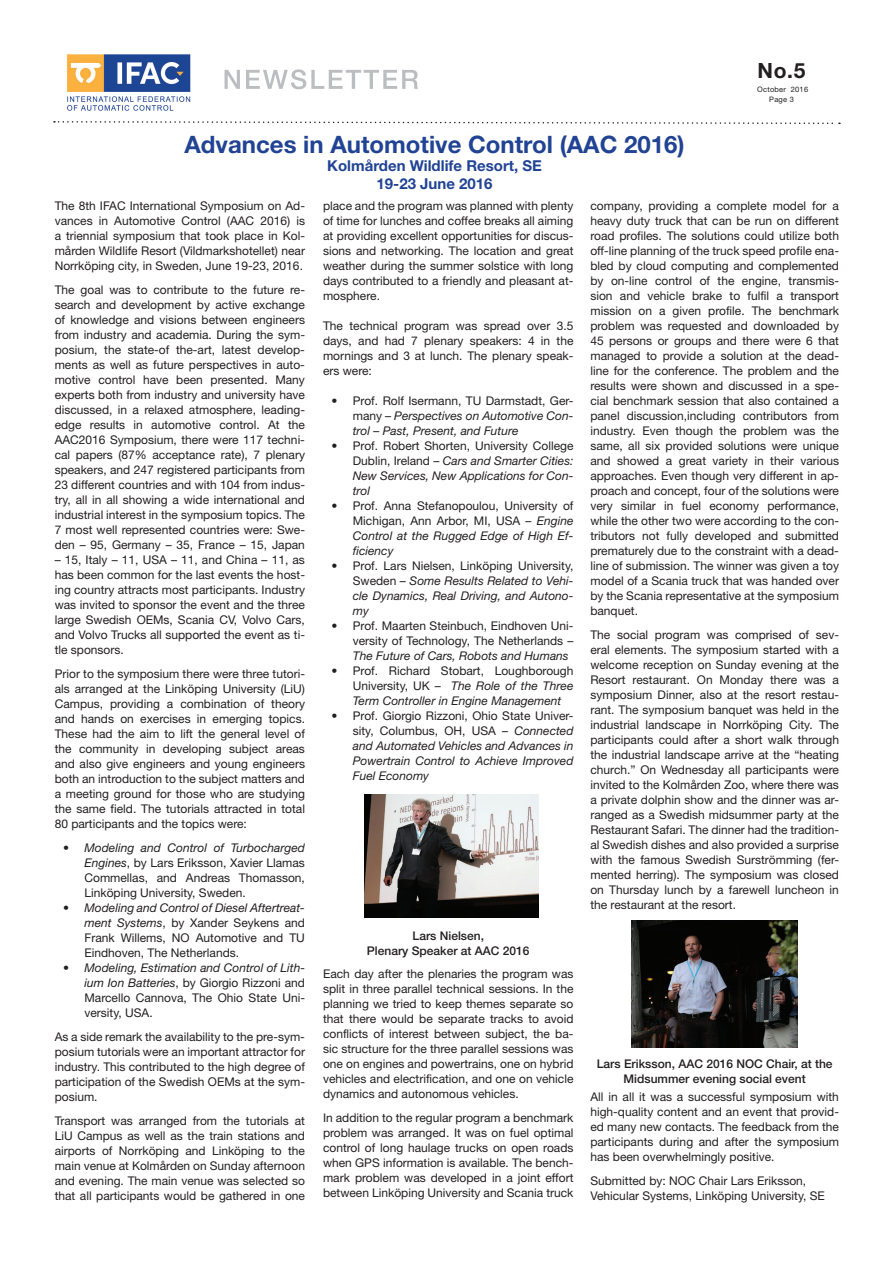
<style>
.page{position:relative;width:893px;height:1263px;background:#fff}
.page>*{position:absolute;margin:0;border:0;box-sizing:border-box;transform-origin:0 0}
.t1{font:700 24px "Helvetica Neue";color:#214394}
.t2{font:700 21px "Helvetica Neue";color:#231f20}
.t3{font:700 15px/18px "Helvetica Neue";color:#214394;text-align:center}
.t4{font:12px/15px "Helvetica Neue";color:#231f20;text-align:justify}
.t5{font:italic 12px/15px "Helvetica Neue";color:#231f20;text-align:justify}
.t6{font:500 12px/15px "Helvetica Neue";color:#231f20;text-align:center}
.t7{font:7.5px/10.1px "Helvetica Neue";letter-spacing:.03em;color:#231f20;text-align:center}
.s1{font-style:italic}
.s2{font-style:normal}
</style>
<div class="page">
<svg style="left:54px;top:121px;width:786px;height:4px"></svg>
<img style="left:67px;top:54px;width:124px;height:57px">
<svg style="left:225px;top:69px;width:193px;height:20px"></svg>
<img style="left:365px;top:794px;width:174px;height:123px">
<img style="left:631px;top:920px;width:167px;height:127px">
<h1 class="t1" style="left:185px;top:130px;width:502px">Advances in Automotive Control (AAC 2016)</h1>
<p class="t3" style="left:327px;top:156px;width:216px">Kolmården Wildlife Resort, SE<br>19-23 June 2016</p>
<h2 class="t2" style="left:758px;top:58px;width:49px">No.5</h2>
<p class="t7" style="left:757px;top:84px;width:52px">October 2016<br>Page 3</p>
<p class="t4" style="left:55px;top:198px;width:252px">The 8th IFAC International Symposium on Ad&shy;vances in Automotive Control (AAC 2016) is a triennial symposium that took place in Kol&shy;mården Wildlife Resort (Vildmarkshotellet) near Norrköping city, in Sweden, June 19-23, 2016.</p>
<p class="t4" style="left:55px;top:282px;width:252px">The goal was to contribute to the future re&shy;search and development by active exchange of knowledge and visions between engineers from industry and academia. During the sym&shy;posium, the state-of the-art, latest develop&shy;ments as well as future perspectives in auto&shy;motive control have been presented. Many experts both from industry and university have discussed, in a relaxed atmosphere, leading&shy;edge results in automotive control. At the AAC2016 Symposium, there were 117 techni&shy;cal papers (87% acceptance rate), 7 plenary speakers, and 247 registered participants from 23 different countries and with 104 from indus&shy;try, all in all showing a wide international and industrial interest in the symposium topics. The 7 most well represented countries were: Swe&shy;den – 95, Germany – 35, France – 15, Japan</p>
<p class="t4" style="left:55px;top:552px;width:252px">– 15, Italy – 11, USA – 11, and China – 11, as has been common for the last events the host&shy;ing country attracts most participants. Industry was invited to sponsor the event and the three large Swedish OEMs, Scania CV, Volvo Cars, and Volvo Trucks all supported the event as ti&shy;tle sponsors.</p>
<p class="t4" style="left:55px;top:666px;width:252px">Prior to the symposium there were three tutori&shy;als arranged at the Linköping University (LiU)<br>Campus, providing a combination of theory and hands on exercises in emerging topics.<br>These had the aim to lift the general level of the community in developing subject areas and also give engineers and young engineers both an introduction to the subject matters and a meeting ground for those who are studying the same field. The tutorials attracted in total 80 participants and the topics were:</p>
<p class="t4" style="left:84px;top:840px;width:222px;text-indent:-21px">• <span class="s1">Modeling and Control of Turbocharged Engines</span>, by Lars Eriksson, Xavier Llamas Commellas, and Andreas Thomasson, Linköping University, Sweden.</p>
<p class="t4" style="left:84px;top:900px;width:222px;text-indent:-21px">• <span class="s1">Modeling and Control of Diesel Aftertreat&shy;ment Systems</span>, by Xander Seykens and Frank Willems, NO Automotive and TU Eindhoven, The Netherlands.</p>
<p class="t4" style="left:84px;top:960px;width:222px;text-indent:-21px">• <span class="s1">Modeling, Estimation and Control of Lith&shy;ium Ion Batteries</span>, by Giorgio Rizzoni and Marcello Cannova, The Ohio State Uni&shy;versity, USA.</p>
<p class="t4" style="left:55px;top:1029px;width:252px">As a side remark the availability to the pre-sym&shy;posium tutorials were an important attractor for industry. This contributed to the high degree of participation of the Swedish OEMs at the sym&shy;posium.</p>
<p class="t4" style="left:55px;top:1113px;width:252px">Transport was arranged from the tutorials at LiU Campus as well as the train stations and airports of Norrköping and Linköping to the main venue at Kolmården on Sunday afternoon and evening. The main venue was selected so that all participants would be gathered in one</p>
<p class="t4" style="left:323px;top:198px;width:252px">place and the program was planned with plenty of time for lunches and coffee breaks all aiming at providing excellent opportunities for discus&shy;sions and networking. The location and great weather during the summer solstice with long days contributed to a friendly and pleasant at&shy;mosphere.</p>
<p class="t4" style="left:323px;top:318px;width:252px">The technical program was spread over 3.5 days, and had 7 plenary speakers: 4 in the mornings and 3 at lunch. The plenary speak&shy;ers were:</p>
<p class="t5" style="left:353px;top:393px;width:222px;text-indent:-21px"><span class="s2">• Prof. Rolf Isermann, TU Darmstadt, Ger&shy;many –</span> Perspectives on Automotive Con&shy;trol – Past, Present, and Future</p>
<p class="t5" style="left:353px;top:438px;width:222px;text-indent:-21px"><span class="s2">• Prof. Robert Shorten, University College Dublin, Ireland –</span> Cars and Smarter Cities:<br>New Services, New Applications for Con&shy;trol</p>
<p class="t4" style="left:353px;top:498px;width:222px;text-indent:-21px">• Prof. Anna Stefanopoulou, University of Michigan, Ann Arbor, MI, USA – <span class="s1">Engine Control at the Rugged Edge of High Ef&shy;ficiency</span></p>
<p class="t5" style="left:353px;top:558px;width:222px;text-indent:-21px"><span class="s2">• Prof. Lars Nielsen, Linköping University, Sweden –</span> Some Results Related to Vehi&shy;cle Dynamics, Real Driving, and Autono&shy;my</p>
<p class="t4" style="left:332px;top:618px;width:243px;text-align:right">• Prof. Maarten Steinbuch, Eindhoven Uni&shy;versity of Technology, The Netherlands –</p>
<p class="t5" style="left:353px;top:648px;width:217px">The Future of Cars, Robots and Humans</p>
<p class="t5" style="left:353px;top:663px;width:222px;text-indent:-21px"><span class="s2">• Prof. Richard Stobart, Loughborough University, UK –</span> The Role of the Three Term Controller in Engine Management</p>
<p class="t5" style="left:353px;top:708px;width:222px;text-indent:-21px"><span class="s2">• Prof. Giorgio Rizzoni, Ohio State Univer&shy;sity, Columbus, OH, USA –</span> Connected and Automated Vehicles and Advances in Powertrain Control to Achieve Improved Fuel Economy</p>
<p class="t6" style="left:367px;top:928px;width:164px">Lars Nielsen,<br>Plenary Speaker at AAC 2016</p>
<p class="t4" style="left:323px;top:966px;width:252px">Each day after the plenaries the program was split in three parallel technical sessions. In the planning we tried to keep themes separate so that there would be separate tracks to avoid conflicts of interest between subject, the ba&shy;sic structure for the three parallel sessions was one on engines and powertrains, one on hybrid vehicles and electrification, and one on vehicle dynamics and autonomous vehicles.</p>
<p class="t4" style="left:323px;top:1110px;width:252px">In addition to the regular program a benchmark problem was arranged. It was on fuel optimal control of long haulage trucks on open roads when GPS information is available. The bench&shy;mark problem was developed in a joint effort between Linköping University and Scania truck</p>
<p class="t4" style="left:590px;top:198px;width:250px">company, providing a complete model for a heavy duty truck that can be run on different road profiles. The solutions could utilize both off-line planning of the truck speed profile ena&shy;bled by cloud computing and complemented by on-line control of the engine, transmis&shy;sion and vehicle brake to fulfil a transport mission on a given profile. The benchmark problem was requested and downloaded by 45 persons or groups and there were 6 that managed to provide a solution at the dead&shy;line for the conference. The problem and the results were shown and discussed in a spe&shy;cial benchmark session that also contained a panel discussion,including contributors from industry. Even though the problem was the same, all six provided solutions were unique and showed a great variety in their various approaches. Even though very different in ap&shy;proach and concept, four of the solutions were very similar in fuel economy performance, while the other two were according to the con&shy;tributors not fully developed and submitted prematurely due to the constraint with a dead&shy;line of submission. The winner was given a toy model of a Scania truck that was handed over by the Scania representative at the symposium banquet.</p>
<p class="t4" style="left:590px;top:627px;width:250px">The social program was comprised of sev&shy;eral elements. The symposium started with a welcome reception on Sunday evening at the Resort restaurant. On Monday there was a symposium Dinner, also at the resort restau&shy;rant. The symposium banquet was held in the industrial landscape in Norrköping City. The participants could after a short walk through the industrial landscape arrive at the “heating church.” On Wednesday all participants were invited to the Kolmården Zoo, where there was a private dolphin show and the dinner was ar&shy;ranged as a Swedish midsummer party at the Restaurant Safari. The dinner had the tradition&shy;al Swedish dishes and also provided a surprise with the famous Swedish Surströmming (fer&shy;mented herring). The symposium was closed on Thursday lunch by a farewell luncheon in the restaurant at the resort.</p>
<p class="t6" style="left:597px;top:1056px;width:237px">Lars Eriksson, AAC 2016 NOC Chair, at the<br>Midsummer evening social event</p>
<p class="t4" style="left:590px;top:1089px;width:250px">All in all it was a successful symposium with high-quality content and an event that provid&shy;ed many new contacts. The feedback from the participants during and after the symposium has been overwhelmingly positive.</p>
<p class="t4" style="left:590px;top:1173px;width:236px">Submitted by: NOC Chair Lars Eriksson,<br>Vehicular Systems, Linköping University, SE</p>
</div>
